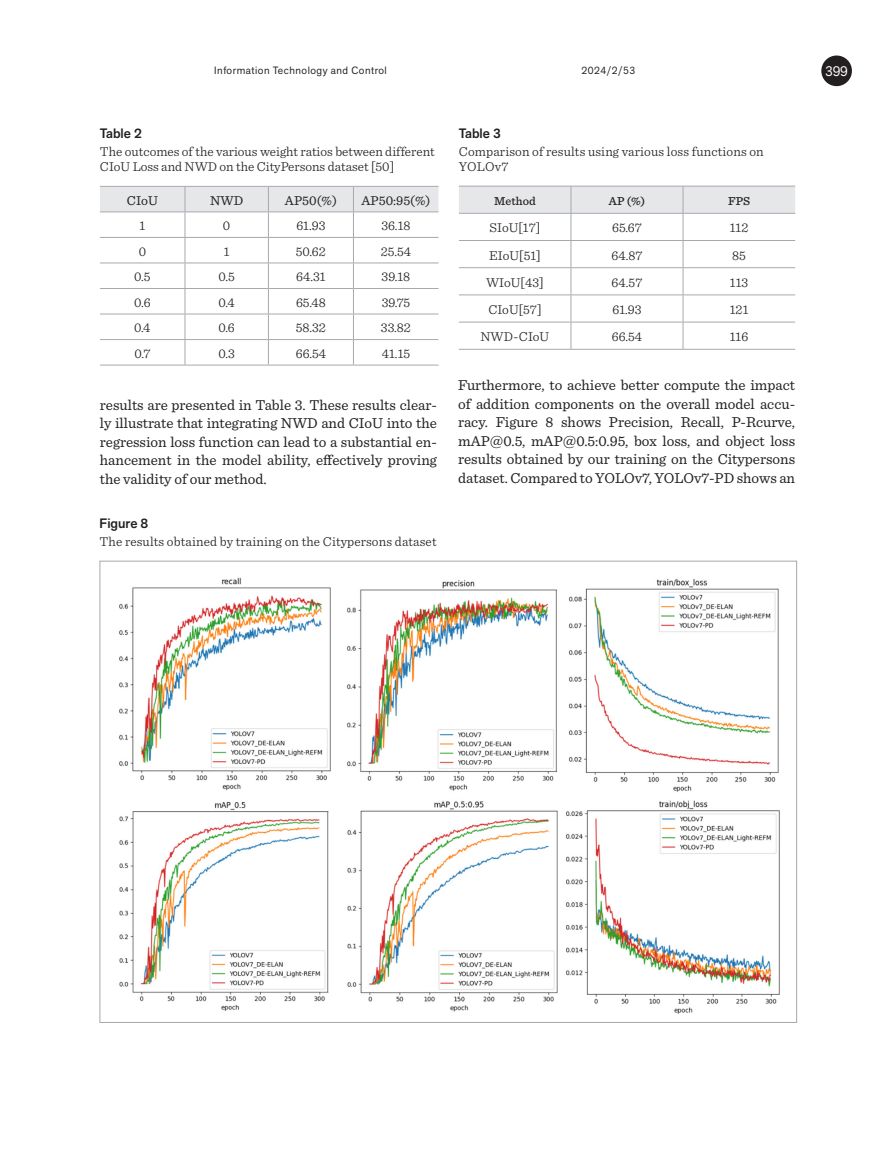
<style>
.page{position:relative;width:893px;height:1149px;background:#fff}
.page>*{position:absolute;margin:0;border:0;box-sizing:border-box;transform-origin:0 0}
.pagrindinis{font:15px/18.5px "Sentinel";color:#231f20;text-align:justify}
.t1{font:14.1px "Akzid Grtsk Next";color:#fff}
.Pav_pavadin{font:300 13.5px/15.8px "Sentinel";letter-spacing:.005em;color:#231f20}
.Body_Text{font:300 13.5px "Sentinel";color:#231f20}
.Body_Text-2{font:13.5px "Sentinel";color:#231f20}
.Pav_nr{font:500 13.5px "Akzid Grtsk Next";color:#231f20}
.lent_kepure_inform{font:500 12px "Sentinel";color:#231f20}
.t2{font:10.5px "Akzid Grtsk Next";letter-spacing:.05em;color:#231f20}
</style>
<div class="page">
<div style="left:821px;top:55px;width:31px;height:31px;background:#231f20;border-radius:50%"></div>
<svg style="left:100px;top:186px;width:338px;height:178px"></svg>
<hr style="left:100px;top:364px;width:85px;height:1px;background:#a8a9ad">
<hr style="left:185px;top:364px;width:83px;height:1px;background:#a8a9ad">
<hr style="left:268px;top:364px;width:85px;height:1px;background:#a8a9ad">
<hr style="left:353px;top:364px;width:85px;height:1px;background:#a8a9ad">
<img style="left:119px;top:577px;width:661px;height:437px">
<svg style="left:459px;top:186px;width:336px;height:163px"></svg>
<hr style="left:459px;top:349px;width:112px;height:1px;background:#a8a9ad">
<hr style="left:571px;top:349px;width:112px;height:1px;background:#a8a9ad">
<hr style="left:683px;top:349px;width:112px;height:1px;background:#a8a9ad">
<p class="t2" style="left:214px;top:63px;width:174px">Information Technology and Control</p>
<p class="t2" style="left:581px;top:63px;width:55px">2024/2/53</p>
<p class="t1" style="left:825px;top:62px;width:24px">399</p>
<p class="Pav_nr" style="left:100px;top:124px;width:43px">Table 2</p>
<p class="Pav_pavadin" style="left:100px;top:142px;width:336px">The outcomes of the various weight ratios between different<br>CIoU Loss and NWD on the CityPersons dataset [50]</p>
<p class="Body_Text-2" style="left:127px;top:190px;width:33px">CIoU</p>
<p class="Body_Text-2" style="left:210px;top:190px;width:35px">NWD</p>
<p class="Body_Text-2" style="left:285px;top:190px;width:54px">AP50(%)</p>
<p class="Body_Text-2" style="left:361px;top:190px;width:71px">AP50:95(%)</p>
<p class="Body_Text" style="left:140px;top:215px;width:7px">1</p>
<p class="Body_Text" style="left:223px;top:215px;width:9px">0</p>
<p class="Body_Text" style="left:296px;top:215px;width:31px">61.93</p>
<p class="Body_Text" style="left:381px;top:215px;width:31px">36.18</p>
<p class="Body_Text" style="left:139px;top:241px;width:9px">0</p>
<p class="Body_Text" style="left:224px;top:241px;width:7px">1</p>
<p class="Body_Text" style="left:296px;top:241px;width:32px">50.62</p>
<p class="Body_Text" style="left:381px;top:241px;width:32px">25.54</p>
<p class="Body_Text" style="left:134px;top:266px;width:18px">0.5</p>
<p class="Body_Text" style="left:218px;top:266px;width:18px">0.5</p>
<p class="Body_Text" style="left:296px;top:266px;width:31px">64.31</p>
<p class="Body_Text" style="left:382px;top:266px;width:30px">39.18</p>
<p class="Body_Text" style="left:134px;top:292px;width:18px">0.6</p>
<p class="Body_Text" style="left:218px;top:292px;width:18px">0.4</p>
<p class="Body_Text" style="left:296px;top:292px;width:31px">65.48</p>
<p class="Body_Text" style="left:382px;top:292px;width:30px">39.75</p>
<p class="Body_Text" style="left:134px;top:317px;width:18px">0.4</p>
<p class="Body_Text" style="left:219px;top:317px;width:18px">0.6</p>
<p class="Body_Text" style="left:296px;top:317px;width:32px">58.32</p>
<p class="Body_Text" style="left:381px;top:317px;width:32px">33.82</p>
<p class="Body_Text" style="left:135px;top:343px;width:17px">0.7</p>
<p class="Body_Text" style="left:218px;top:343px;width:18px">0.3</p>
<p class="Body_Text" style="left:296px;top:343px;width:32px">66.54</p>
<p class="Body_Text" style="left:382px;top:343px;width:30px">41.15</p>
<p class="pagrindinis" style="left:100px;top:394px;width:338px">results are presented in Table 3. These results clear&shy;ly illustrate that integrating NWD and CIoU into the regression loss function can lead to a substantial en&shy;hancement in the model ability, effectively proving the validity of our method.</p>
<p class="Pav_nr" style="left:100px;top:514px;width:50px">Figure 8</p>
<p class="Pav_pavadin" style="left:100px;top:532px;width:339px">The results obtained by training on the Citypersons dataset</p>
<p class="Pav_nr" style="left:459px;top:124px;width:43px">Table 3</p>
<p class="Pav_pavadin" style="left:459px;top:142px;width:306px">Comparison of results using various loss functions on<br>YOLOv7</p>
<p class="lent_kepure_inform" style="left:494px;top:191px;width:43px">Method</p>
<p class="lent_kepure_inform" style="left:609px;top:191px;width:38px">AP (%)</p>
<p class="lent_kepure_inform" style="left:728px;top:191px;width:24px">FPS</p>
<p class="Body_Text" style="left:490px;top:218px;width:52px">SIoU[17]</p>
<p class="Body_Text" style="left:612px;top:218px;width:31px">65.67</p>
<p class="Body_Text" style="left:730px;top:218px;width:20px">112</p>
<p class="Body_Text" style="left:489px;top:245px;width:53px">EIoU[51]</p>
<p class="Body_Text" style="left:611px;top:245px;width:32px">64.87</p>
<p class="Body_Text" style="left:732px;top:245px;width:15px">85</p>
<p class="Body_Text" style="left:486px;top:272px;width:59px">WIoU[43]</p>
<p class="Body_Text" style="left:612px;top:272px;width:32px">64.57</p>
<p class="Body_Text" style="left:730px;top:272px;width:20px">113</p>
<p class="Body_Text" style="left:488px;top:299px;width:55px">CIoU[57]</p>
<p class="Body_Text" style="left:612px;top:299px;width:31px">61.93</p>
<p class="Body_Text" style="left:730px;top:299px;width:20px">121</p>
<p class="Body_Text" style="left:481px;top:326px;width:70px">NWD-CIoU</p>
<p class="Body_Text" style="left:612px;top:326px;width:32px">66.54</p>
<p class="Body_Text" style="left:730px;top:326px;width:20px">116</p>
<p class="pagrindinis" style="left:458px;top:375px;width:338px">Furthermore, to achieve better compute the impact of addition components on the overall model accu&shy;racy. Figure 8 shows Precision, Recall, P-Rcurve, mAP@0.5, mAP@0.5:0.95, box loss, and object loss results obtained by our training on the Citypersons dataset. Compared to YOLOv7, YOLOv7-PD shows an</p>
</div>
